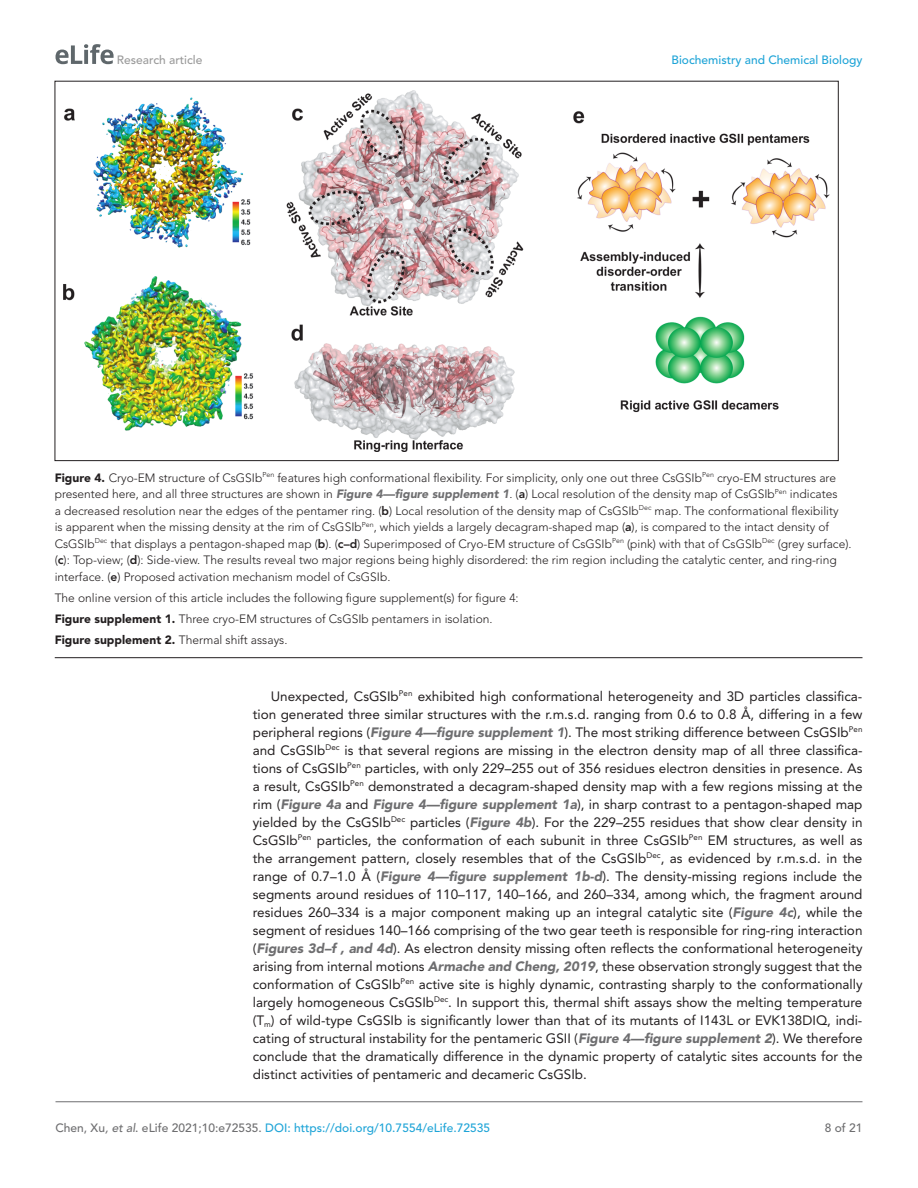
<style>
.page{position:relative;width:918px;height:1188px;background:#fff}
.page>*{position:absolute;margin:0;border:0;box-sizing:border-box;transform-origin:0 0}
.t1{font:13.5px/18px "Avenir LT Std";color:#231f20;text-align:justify}
.t2{font:300 12px/16.5px "Avenir LT Std";color:#231f20}
.t3{font:500 12px "Avenir LT Std";color:#1ea4d7}
.t4{font:500 12px "Avenir LT Std";color:#9a9a9a}
.t5{font:500 12px "Avenir LT Std";color:#6e6e70}
.s1{font-weight:900}
.s2{font-weight:900;font-style:italic;color:#6e6e70}
.s3{font-weight:800}
.s4{color:#6e6e70}
.s5{font-style:italic;color:#6e6e70}
</style>
<div class="page">
<svg style="left:56px;top:44px;width:58px;height:20px"></svg>
<hr style="left:56px;top:1101px;width:806px;height:1px;background:#6e6e70">
<hr style="left:55px;top:657px;width:807px;height:1px;background:#231f20">
<img style="left:64px;top:90px;width:765px;height:362px">
<p class="t4" style="left:117px;top:53px;width:87px">Research article</p>
<p class="t3" style="left:672px;top:53px;width:192px">Biochemistry and Chemical Biology</p>
<p class="t2" style="left:55px;top:469px;width:798px"><span class="s1">Figure 4.</span> Cryo-EM structure of CsGSIb<sup>Pen</sup> features high conformational flexibility. For simplicity, only one out three CsGSIb<sup>Pen</sup> cryo-EM structures are presented here, and all three structures are shown in <span class="s2">Figure 4—figure supplement 1</span>. (<span class="s3">a</span>) Local resolution of the density map of CsGSIb<sup>Pen</sup> indicates<br>a decreased resolution near the edges of the pentamer ring. (<span class="s3">b</span>) Local resolution of the density map of CsGSIb<sup>Dec</sup> map. The conformational flexibility<br>is apparent when the missing density at the rim of CsGSIb<sup>Pen</sup>, which yields a largely decagram-shaped map (<span class="s3">a</span>), is compared to the intact density of CsGSIb<sup>Dec</sup> that displays a pentagon-shaped map (<span class="s3">b</span>). (<span class="s3">c–d</span>) Superimposed of Cryo-EM structure of CsGSIb<sup>Pen</sup> (pink) with that of CsGSIb<sup>Dec</sup> (grey surface). (<span class="s3">c</span>): Top-view; (<span class="s3">d</span>): Side-view. The results reveal two major regions being highly disordered: the rim region including the catalytic center, and ring-ring interface. (<span class="s3">e</span>) Proposed activation mechanism model of CsGSIb.</p>
<p class="t2" style="left:55px;top:587px;width:466px;line-height:21px">The online version of this article includes the following figure supplement(s) for figure 4:<br><span class="s1">Figure supplement 1.</span> Three cryo-EM structures of CsGSIb pentamers in isolation.<br><span class="s1">Figure supplement 2.</span> Thermal shift assays.</p>
<p class="t1" style="left:253px;top:688px;width:611px;text-indent:18px">Unexpected, CsGSIb<sup>Pen</sup> exhibited high conformational heterogeneity and 3D particles classifica&shy;tion generated three similar structures with the r.m.s.d. ranging from 0.6 to 0.8 Å, differing in a few peripheral regions (<span class="s2">Figure 4—figure supplement 1</span>). The most striking difference between CsGSIb<sup>Pen </sup>and CsGSIb<sup>Dec</sup> is that several regions are missing in the electron density map of all three classifica&shy;tions of CsGSIb<sup>Pen</sup> particles, with only 229–255 out of 356 residues electron densities in presence. As a result, CsGSIb<sup>Pen</sup> demonstrated a decagram-shaped density map with a few regions missing at the rim (<span class="s2">Figure 4a</span> and <span class="s2">Figure 4—figure supplement 1a</span>), in sharp contrast to a pentagon-shaped map yielded by the CsGSIb<sup>Dec</sup> particles (<span class="s2">Figure 4b</span>). For the 229–255 residues that show clear density in CsGSIb<sup>Pen</sup> particles, the conformation of each subunit in three CsGSIb<sup>Pen</sup> EM structures, as well as the arrangement pattern, closely resembles that of the CsGSIb<sup>Dec</sup>, as evidenced by r.m.s.d. in the range of 0.7–1.0 Å (<span class="s2">Figure 4—figure supplement 1b-d</span>). The density-missing regions include the segments around residues of 110–117, 140–166, and 260–334, among which, the fragment around residues 260–334 is a major component making up an integral catalytic site (<span class="s2">Figure 4c</span>), while the segment of residues 140–166 comprising of the two gear teeth is responsible for ring-ring interaction (<span class="s2">Figures 3d–f , and 4d</span>). As electron density missing often reflects the conformational heterogeneity arising from internal motions <span class="s2">Armache and Cheng, 2019</span>, these observation strongly suggest that the conformation of CsGSIb<sup>Pen</sup> active site is highly dynamic, contrasting sharply to the conformationally largely homogeneous CsGSIb<sup>Dec</sup>. In support this, thermal shift assays show the melting temperature (T<sub>m</sub>) of wild-type CsGSIb is significantly lower than that of its mutants of I143L or EVK138DIQ, indi&shy;cating of structural instability for the pentameric GSII (<span class="s2">Figure 4—figure supplement 2</span>). We therefore conclude that the dramatically difference in the dynamic property of catalytic sites accounts for the distinct activities of pentameric and decameric CsGSIb.</p>
<p class="t3" style="left:56px;top:1121px;width:436px"><span class="s4">Chen, Xu</span><span class="s5">, et al</span><span class="s4">. eLife 2021;10:e72535.</span> DOI: https://doi.org/10.7554/eLife.72535</p>
<p class="t5" style="left:825px;top:1121px;width:39px">8 of 21</p>
</div>
